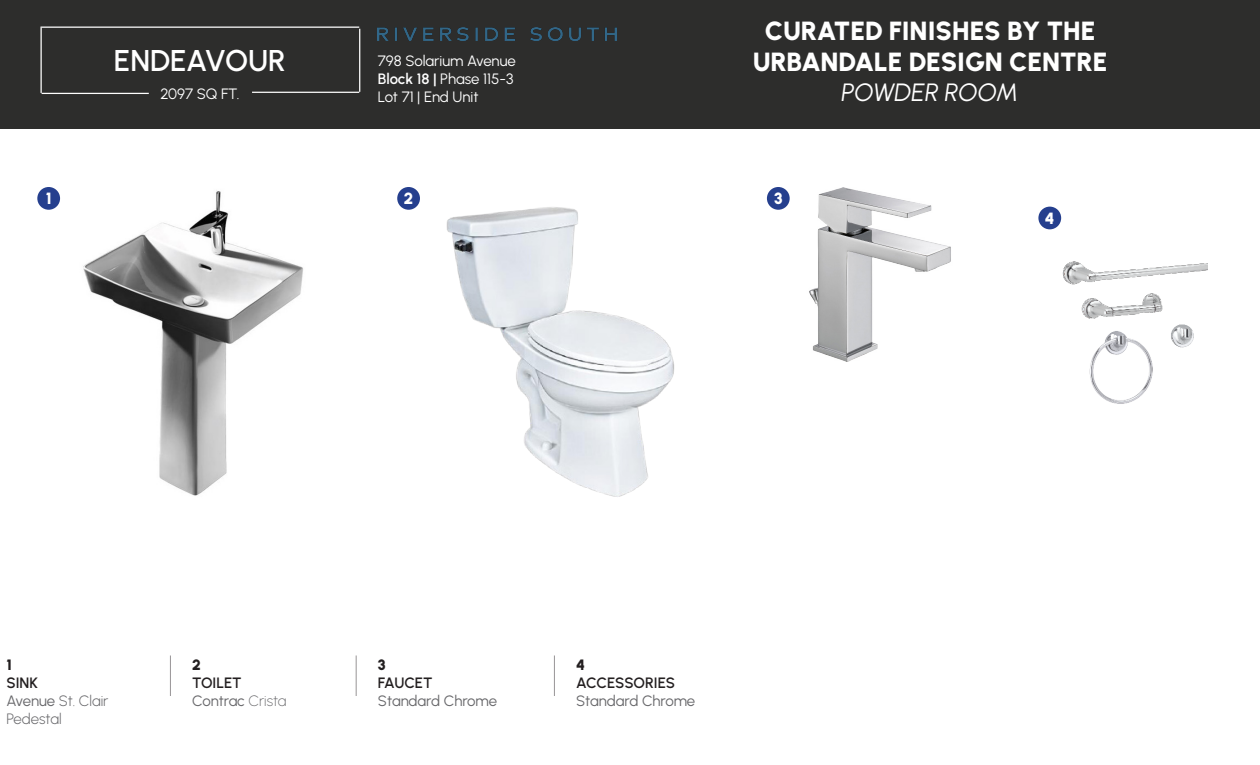
<style>
.page{position:relative;width:1260px;height:765px;background:#fff}
.page>*{position:absolute;margin:0;border:0;box-sizing:border-box;transform-origin:0 0}
.t1{font:600 30px "Urbanist";letter-spacing:-.01em;color:#fff}
.t2{font:900 26.25px "Urbanist";color:#fff}
.t3{font:italic 25px "Urbanist";color:#fff}
.t4{font:900 16.25px "Urbanist";color:#fff}
.t5{font:15px/18px "Urbanist";color:#fff}
.t6{font:15px "Urbanist";letter-spacing:-.005em;color:#67676a}
.t7{font:600 15px "Urbanist";color:#231f20}
.t8{font:300 15px "Urbanist";color:#67676a}
.t9{font:900 15px "Urbanist";color:#231f20}
.s1{font-weight:600}
.s2{font-weight:400}
.s3{font-weight:200}
</style>
<div class="page">
<div style="left:0;top:0;width:1260px;height:129px;background:#2d2d2c"></div>
<hr style="left:42px;top:93px;width:107px;height:1px;background:#fff">
<hr style="left:41px;top:28px;width:1px;height:65px;background:#fff">
<hr style="left:41px;top:27px;width:318px;height:1px;background:#fff">
<hr style="left:359px;top:29px;width:1px;height:63px;background:#fff">
<hr style="left:252px;top:92px;width:107px;height:1px;background:#fff">
<img style="left:378px;top:27px;width:238px;height:14px">
<hr style="left:170px;top:656px;width:1px;height:40px;background:#2d272a">
<hr style="left:356px;top:656px;width:1px;height:40px;background:#2d272a">
<div style="left:37px;top:187px;width:23px;height:23px;background:#253f8e;border-radius:50%"></div>
<div style="left:397px;top:187px;width:23px;height:23px;background:#253f8e;border-radius:50%"></div>
<div style="left:767px;top:187px;width:23px;height:23px;background:#253f8e;border-radius:50%"></div>
<img style="left:809px;top:187px;width:142px;height:175px">
<img style="left:409px;top:187px;width:265px;height:310px">
<hr style="left:554px;top:656px;width:1px;height:40px;background:#2d272a">
<div style="left:1038px;top:207px;width:23px;height:22px;background:#253f8e;border-radius:50%"></div>
<img style="left:1062px;top:261px;width:146px;height:143px">
<img style="left:83px;top:190px;width:220px;height:306px">
<h1 class="t1" style="left:114px;top:41px;width:173px">ENDEAVOUR</h1>
<p class="t5" style="left:160px;top:84px;width:80px">2097 SQ FT.</p>
<p class="t5" style="left:378px;top:51px;width:139px">798 Solarium Avenue<br><span class="s1">Block 18 |</span> Phase 115-3<br>Lot 71 | End Unit</p>
<p class="t2" style="left:765px;top:12px;width:332px">CURATED FINISHES BY THE</p>
<p class="t2" style="left:753px;top:44px;width:356px">URBANDALE DESIGN CENTRE</p>
<p class="t3" style="left:841px;top:76px;width:179px">POWDER ROOM</p>
<p class="t4" style="left:46px;top:187px;width:7px">1</p>
<p class="t4" style="left:404px;top:187px;width:11px">2</p>
<p class="t4" style="left:774px;top:187px;width:10px">3</p>
<p class="t9" style="left:6px;top:654px;width:7px">1</p>
<p class="t7" style="left:6px;top:672px;width:33px">SINK</p>
<p class="t8" style="left:6px;top:691px;width:104px"><span class="s2">Avenue</span> St. Clair</p>
<p class="t8" style="left:6px;top:709px;width:57px">Pedestal</p>
<p class="t9" style="left:192px;top:654px;width:10px">2</p>
<p class="t7" style="left:192px;top:672px;width:51px">TOILET</p>
<p class="t6" style="left:192px;top:691px;width:96px">Contrac <span class="s3">Crista</span></p>
<p class="t9" style="left:378px;top:654px;width:9px">3</p>
<p class="t7" style="left:378px;top:672px;width:56px">FAUCET</p>
<p class="t6" style="left:378px;top:691px;width:121px">Standard Chrome</p>
<p class="t9" style="left:576px;top:654px;width:10px">4</p>
<p class="t7" style="left:576px;top:672px;width:100px">ACCESSORIES</p>
<p class="t6" style="left:576px;top:691px;width:121px">Standard Chrome</p>
<p class="t4" style="left:1045px;top:206px;width:11px">4</p>
</div>
